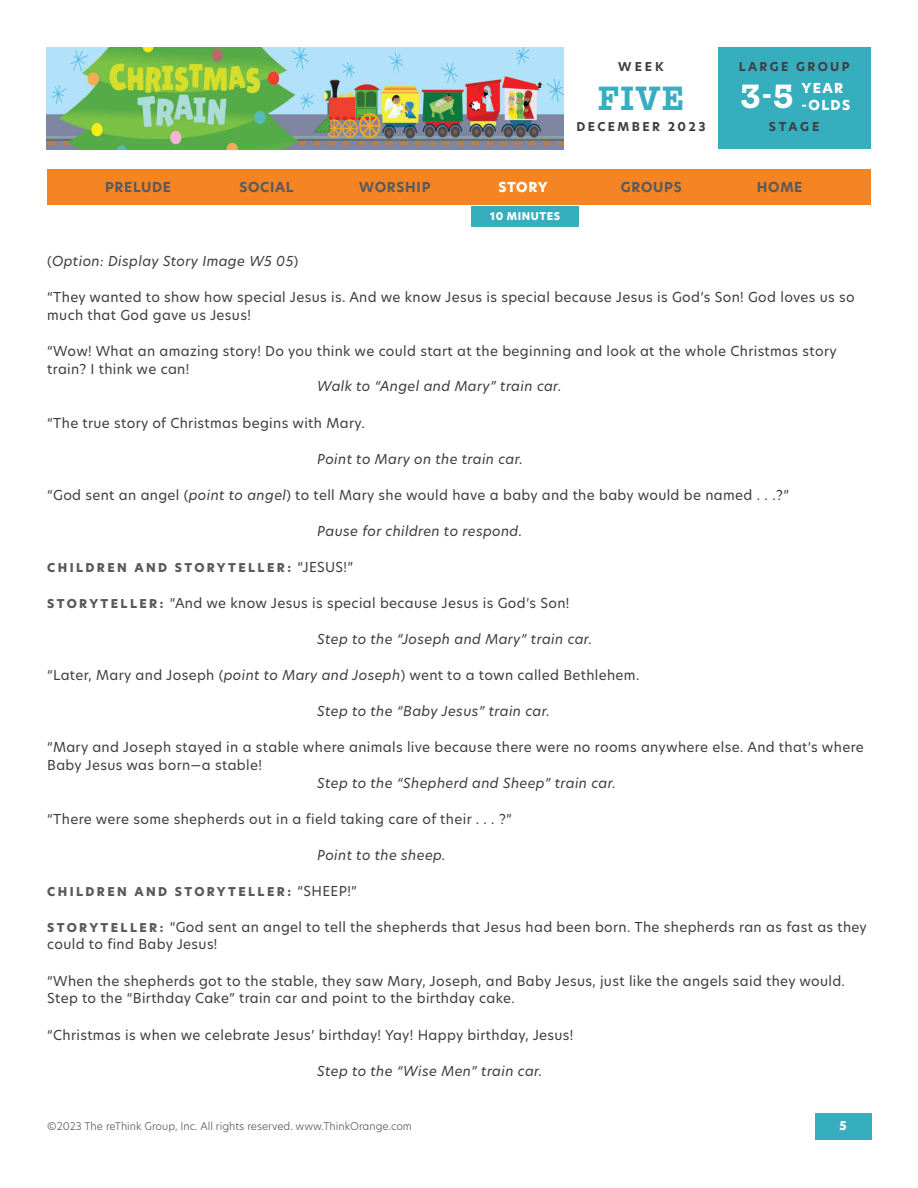
<style>
.page{position:relative;width:918px;height:1188px;background:#fff}
.page>*{position:absolute;margin:0;border:0;box-sizing:border-box;transform-origin:0 0}
.t1{font:700 36px "Mortise";color:#36aebd}
.t2{font:700 36px "Mortise";color:#fff}
.t3{font:13.5px/18px "New Hero";letter-spacing:.025em;color:#3e3e3f}
.t4{font:italic 13.5px "New Hero";letter-spacing:.025em;color:#3e3e3f}
.t5{font:700 13.5px "New Hero";letter-spacing:.05em;color:#585a5c}
.t6{font:800 13.5px/16.2px "New Hero";letter-spacing:.1em;color:#fff}
.t7{font:800 12px "New Hero";letter-spacing:.2em;color:#585a5c}
.t8{font:700 12px "New Hero";letter-spacing:.2em;color:#3e3e3f}
.t9{font:800 12px "New Hero";color:#fff}
.t10{font:300 10.5px "New Hero";color:#585a5c}
.t11{font:800 10.5px "New Hero";letter-spacing:.05em;color:#fff}
.s1{font-style:normal}
.s2{font-style:italic}
.s3{font-weight:400;font-size:13.5px;color:#3e3e3f}
.s4{font-weight:800;font-size:12px;color:#585a5c}
</style>
<div class="page">
<img style="left:47px;top:47px;width:517px;height:102px">
<div style="left:717px;top:47px;width:154px;height:102px;background:#36aebd"></div>
<div style="left:471px;top:206px;width:108px;height:20px;background:#36aebd"></div>
<div style="left:47px;top:170px;width:824px;height:36px;background:#f58425"></div>
<div style="left:815px;top:1113px;width:57px;height:27px;background:#36aebd"></div>
<p class="t8" style="left:618px;top:59px;width:47px">WEEK</p>
<h1 class="t1" style="left:598px;top:79px;width:88px">FIVE</h1>
<p class="t8" style="left:577px;top:119px;width:131px">DECEMBER 2023</p>
<p class="t8" style="left:739px;top:59px;width:112px">LARGE GROUP</p>
<h1 class="t2" style="left:740px;top:77px;width:55px">3-5</h1>
<p class="t6" style="left:802px;top:80px;width:50px">YEAR -OLDS</p>
<p class="t8" style="left:769px;top:119px;width:52px">STAGE</p>
<p class="t5" style="left:105px;top:177px;width:68px">PRELUDE</p>
<p class="t5" style="left:239px;top:177px;width:56px">SOCIAL</p>
<p class="t5" style="left:359px;top:177px;width:73px">WORSHIP</p>
<p class="t6" style="left:498px;top:179px;width:51px">STORY</p>
<p class="t5" style="left:621px;top:177px;width:62px">GROUPS</p>
<p class="t5" style="left:757px;top:177px;width:47px">HOME</p>
<p class="t11" style="left:490px;top:209px;width:72px">10 MINUTES</p>
<p class="t4" style="left:47px;top:251px;width:253px"><span class="s1">(</span>Option: Display Story Image W5 05<span class="s1">)</span></p>
<p class="t3" style="left:47px;top:287px;width:809px">“They wanted to show how special Jesus is. And we know Jesus is special because Jesus is God’s Son! God loves us so much that God gave us Jesus!</p>
<p class="t3" style="left:47px;top:341px;width:791px">“Wow! What an amazing story! Do you think we could start at the beginning and look at the whole Christmas story train? I think we can!</p>
<p class="t4" style="left:317px;top:377px;width:246px">Walk to “Angel and Mary” train car.</p>
<p class="t3" style="left:47px;top:413px;width:319px">“The true story of Christmas begins with Mary.</p>
<p class="t4" style="left:317px;top:449px;width:207px">Point to Mary on the train car.</p>
<p class="t3" style="left:47px;top:485px;width:743px">“God sent an angel (<span class="s2">point to angel</span>) to tell Mary she would have a baby and the baby would be named . . .?”</p>
<p class="t4" style="left:317px;top:521px;width:206px">Pause for children to respond.</p>
<p class="t7" style="left:47px;top:559px;width:307px">CHILDREN AND STORYTELLER: <span class="s3">“JESUS!”</span></p>
<p class="t3" style="left:47px;top:593px;width:524px"><span class="s4">S TO RY T E L L E R :</span> “And we know Jesus is special because Jesus is God’s Son!</p>
<p class="t4" style="left:317px;top:629px;width:276px">Step to the “Joseph and Mary” train car.</p>
<p class="t3" style="left:47px;top:665px;width:594px">“Later, Mary and Joseph (<span class="s2">point to Mary and Joseph</span>) went to a town called Bethlehem.</p>
<p class="t4" style="left:317px;top:701px;width:234px">Step to the “Baby Jesus” train car.</p>
<p class="t3" style="left:47px;top:737px;width:818px">“Mary and Joseph stayed in a stable where animals live because there were no rooms anywhere else. And that’s where<br>Baby Jesus was born—a stable!</p>
<p class="t4" style="left:317px;top:773px;width:300px">Step to the “Shepherd and Sheep” train car.</p>
<p class="t3" style="left:47px;top:809px;width:466px">“There were some shepherds out in a field taking care of their . . . ?”</p>
<p class="t4" style="left:317px;top:845px;width:130px">Point to the sheep.</p>
<p class="t7" style="left:47px;top:883px;width:311px">CHILDREN AND STORYTELLER: <span class="s3">“SHEEP!”</span></p>
<p class="t3" style="left:47px;top:917px;width:821px"><span class="s4">S TO RY T E L L E R :</span> “God sent an angel to tell the shepherds that Jesus had been born. The shepherds ran as fast as they could to find Baby Jesus!</p>
<p class="t3" style="left:47px;top:971px;width:799px">“When the shepherds got to the stable, they saw Mary, Joseph, and Baby Jesus, just like the angels said they would.<br>Step to the “Birthday Cake” train car and point to the birthday cake.</p>
<p class="t3" style="left:47px;top:1025px;width:528px">“Christmas is when we celebrate Jesus’ birthday! Yay! Happy birthday, Jesus!</p>
<p class="t4" style="left:317px;top:1061px;width:227px">Step to the “Wise Men” train car.</p>
<p class="t10" style="left:47px;top:1118px;width:366px">©2023 The reThink Group, Inc. All rights reserved. www.ThinkOrange.com</p>
<p class="t9" style="left:839px;top:1117px;width:9px">5</p>
</div>
